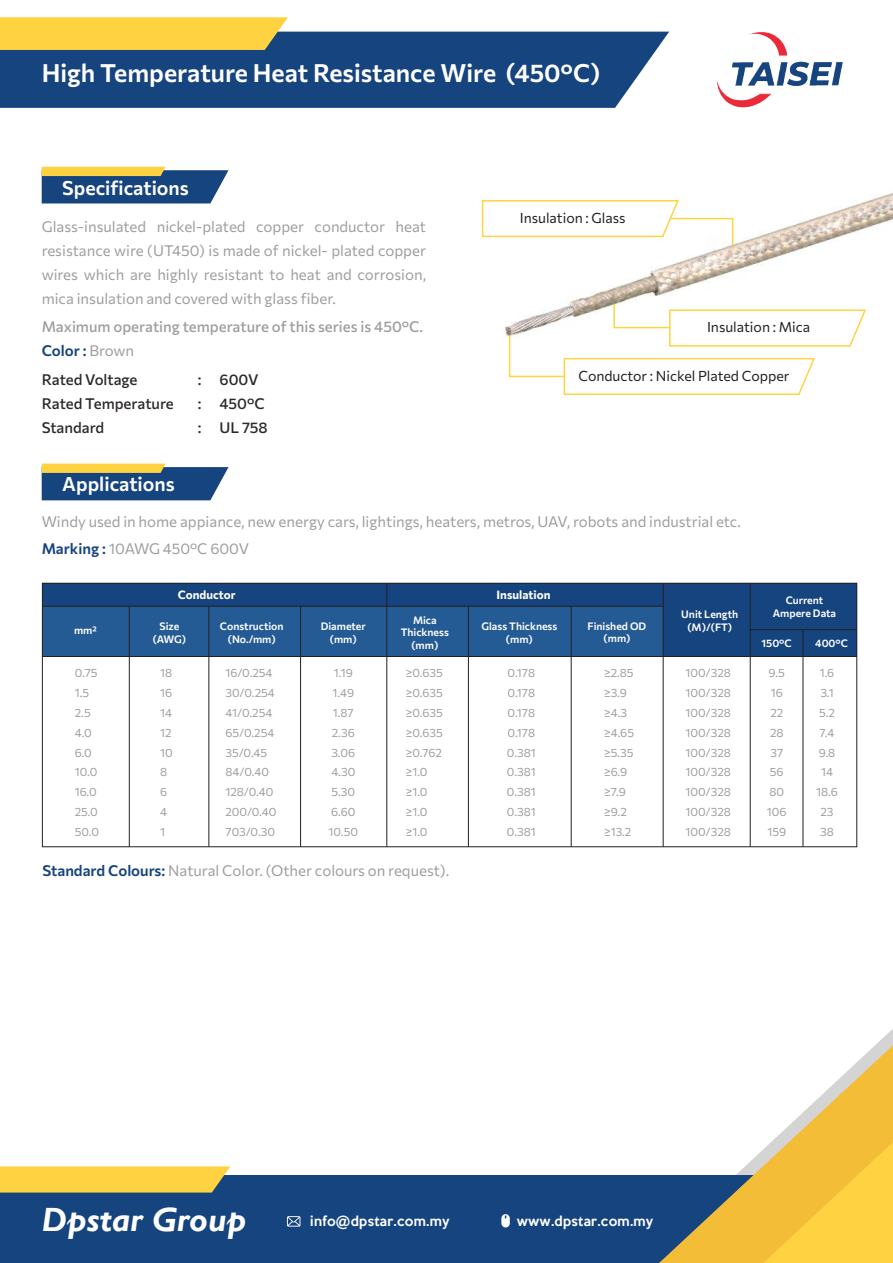
<style>
.page{position:relative;width:893px;height:1263px;background:#fff}
.page>*{position:absolute;margin:0;border:0;box-sizing:border-box;transform-origin:0 0}
.t1{font:italic 700 33.6px "Gill Sans";color:#fff}
.t2{font:600 25.05px "Commissioner";color:#fff}
.t3{font:600 19.5px "Commissioner";color:#fff}
.t4{font:15px/24px "Commissioner";color:#a09d9f;text-align:justify}
.t5{font:500 15px/24px "Commissioner";color:#a09d9f}
.t6{font:500 15px/24px "Commissioner";color:#2e292a}
.t7{font:14.1px "Commissioner";color:#241f1f}
.t8{font:500 12.6px "Keep Calm";letter-spacing:.025em;color:#fff}
.t9{font:11.7px/20px "Commissioner";color:#a09d9f}
.t10{font:700 11.7px "Commissioner";color:#fff}
.t11{font:600 10.5px/12.6px "Commissioner";color:#fff;text-align:center}
.s1{font-weight:600;color:#16447e}
.s2{font-weight:400}
</style>
<div class="page">
<div style="left:0;top:1176px;width:893px;height:87px;background:#16447e"></div>
<svg style="left:659px;top:1045px;width:234px;height:218px"></svg>
<svg style="left:763px;top:1142px;width:130px;height:121px;background:#f8c83f"></svg>
<img style="left:505px;top:192px;width:388px;height:145px">
<svg style="left:481px;top:199px;width:253px;height:48px"></svg>
<svg style="left:508px;top:303px;width:359px;height:92px"></svg>
<svg style="left:501px;top:1214px;width:9px;height:13px"></svg>
<svg style="left:287px;top:1216px;width:13px;height:10px"></svg>
<div style="left:0;top:32px;width:669px;height:76px;background:#16447e"></div>
<svg style="left:0;top:17px;width:288px;height:33px;background:#f7ce45"></svg>
<svg style="left:0;top:1166px;width:230px;height:26px;background:#f7ce46"></svg>
<svg style="left:42px;top:167px;width:187px;height:36px;background:#4d697d"></svg>
<svg style="left:42px;top:464px;width:187px;height:36px;background:#4d687d"></svg>
<div style="left:42px;top:583px;width:345px;height:23px;background:#16447e"></div>
<div style="left:387px;top:583px;width:276px;height:23px;background:#16447e"></div>
<div style="left:42px;top:606px;width:621px;height:50px;background:#245b95"></div>
<div style="left:663px;top:583px;width:194px;height:73px;background:#16447e"></div>
<hr style="left:42px;top:606px;width:621px;height:1px;background:#241f1f">
<hr style="left:42px;top:656px;width:815px;height:1px;background:#241f1f">
<hr style="left:571px;top:606px;width:1px;height:241px;background:#241f1f">
<hr style="left:208px;top:606px;width:1px;height:241px;background:#241f1f">
<hr style="left:129px;top:606px;width:1px;height:241px;background:#241f1f">
<hr style="left:300px;top:606px;width:1px;height:241px;background:#241f1f">
<hr style="left:386px;top:583px;width:1px;height:264px;background:#241f1f">
<hr style="left:663px;top:583px;width:1px;height:264px;background:#241f1f">
<hr style="left:803px;top:630px;width:1px;height:217px;background:#241f1f">
<hr style="left:750px;top:583px;width:1px;height:264px;background:#241f1f">
<hr style="left:468px;top:606px;width:1px;height:241px;background:#241f1f">
<img style="left:717px;top:32px;width:126px;height:76px">
<hr style="left:750px;top:629px;width:107px;height:1px;background:#241f1f">
<h2 class="t2" style="left:42px;top:54px;width:560px">High Temperature Heat Resistance Wire (450°C)</h2>
<h3 class="t3" style="left:62px;top:173px;width:128px">Specifications</h3>
<p class="t4" style="left:42px;top:214px;width:386px">Glass-insulated nickel-plated copper conductor heat resistance wire (UT450) is made of nickel- plated copper wires which are highly resistant to heat and corrosion, mica insulation and covered with glass fiber.</p>
<p class="t5" style="left:42px;top:314px;width:383px">Maximum operating temperature of this series is 450°C.<br><span class="s1">Color :</span> <span class="s2">Brown</span></p>
<p class="t6" style="left:42px;top:366px;width:134px">Rated Voltage<br>Rated Temperature<br>Standard</p>
<p class="t6" style="left:198px;top:366px;width:5px;text-align:justify">: : :</p>
<p class="t6" style="left:220px;top:366px;width:50px">600V<br>450°C<br>UL 758</p>
<h3 class="t3" style="left:62px;top:469px;width:114px">Applications</h3>
<p class="t7" style="left:520px;top:207px;width:107px">Insulation : Glass</p>
<p class="t7" style="left:707px;top:316px;width:105px">Insulation : Mica</p>
<p class="t7" style="left:578px;top:364px;width:213px">Conductor : Nickel Plated Copper</p>
<p class="t4" style="left:42px;top:506px;width:701px;line-height:27.6px">Windy used in home appiance, new energy cars, lightings, heaters, metros, UAV, robots and industrial etc.<br><span class="s1">Marking :</span> 10AWG 450°C 600V</p>
<p class="t10" style="left:178px;top:585px;width:59px">Conductor</p>
<p class="t10" style="left:497px;top:585px;width:55px">Insulation</p>
<p class="t11" style="left:153px;top:619px;width:35px">Size (AWG)</p>
<p class="t11" style="left:74px;top:623px;width:24px">mm2</p>
<p class="t11" style="left:220px;top:619px;width:65px">Construction (No./mm)</p>
<p class="t11" style="left:321px;top:619px;width:46px">Diameter (mm)</p>
<p class="t11" style="left:401px;top:613px;width:50px">Mica<br>Thickness (mm)</p>
<p class="t11" style="left:481px;top:619px;width:77px">Glass Thickness (mm)</p>
<p class="t11" style="left:588px;top:619px;width:60px">Finished OD (mm)</p>
<p class="t11" style="left:681px;top:607px;width:58px">Unit Length (M)/(FT)</p>
<p class="t11" style="left:773px;top:593px;width:65px">Current<br>Ampere Data</p>
<p class="t11" style="left:761px;top:636px;width:32px">150°C</p>
<p class="t11" style="left:815px;top:636px;width:34px">400°C</p>
<p class="t9" style="left:75px;top:662px;width:26px">0.75<br>1.5<br>2.5<br>4.0<br>6.0<br>10.0<br>16.0<br>25.0<br>50.0</p>
<p class="t9" style="left:226px;top:662px;width:53px">16/0.254<br>30/0.254<br>41/0.254<br>65/0.254<br>35/0.45<br>84/0.40<br>128/0.40<br>200/0.40<br>703/0.30</p>
<p class="t9" style="left:329px;top:662px;width:31px;text-align:center">1.19<br>1.49<br>1.87<br>2.36<br>3.06<br>4.30<br>5.30<br>6.60<br>10.50</p>
<p class="t9" style="left:406px;top:662px;width:39px">≥0.635 ≥0.635 ≥0.635 ≥0.635 ≥0.762 ≥1.0 ≥1.0 ≥1.0 ≥1.0</p>
<p class="t9" style="left:507px;top:662px;width:30px;text-align:justify">0.178<br>0.178<br>0.178<br>0.178<br>0.381<br>0.381<br>0.381<br>0.381<br>0.381</p>
<p class="t9" style="left:604px;top:662px;width:31px">≥2.85 ≥3.9 ≥4.3 ≥4.65 ≥5.35 ≥6.9 ≥7.9 ≥9.2 ≥13.2</p>
<p class="t9" style="left:685px;top:662px;width:47px;text-align:justify">100/328<br>100/328<br>100/328<br>100/328<br>100/328<br>100/328<br>100/328<br>100/328<br>100/328</p>
<p class="t9" style="left:816px;top:662px;width:23px;text-align:center">1.6<br>3.1<br>5.2<br>7.4<br>9.8<br>14<br>18.6<br>23<br>38</p>
<p class="t9" style="left:767px;top:662px;width:21px;text-align:center">9.5<br>16<br>22<br>28<br>37<br>56<br>80<br>106<br>159</p>
<p class="t9" style="left:160px;top:662px;width:14px">18<br>16<br>14<br>12<br>10<br>8<br>6<br>4<br>1</p>
<p class="t4" style="left:42px;top:858px;width:408px"><span class="s1">Standard Colours:</span> Natural Color. (Other colours on request).</p>
<h1 class="t1" style="left:42px;top:1200px;width:206px">Dpstar Group</h1>
<p class="t8" style="left:310px;top:1210px;width:141px">info@dpstar.com.my</p>
<p class="t8" style="left:517px;top:1210px;width:138px">www.dpstar.com.my</p>
</div>
